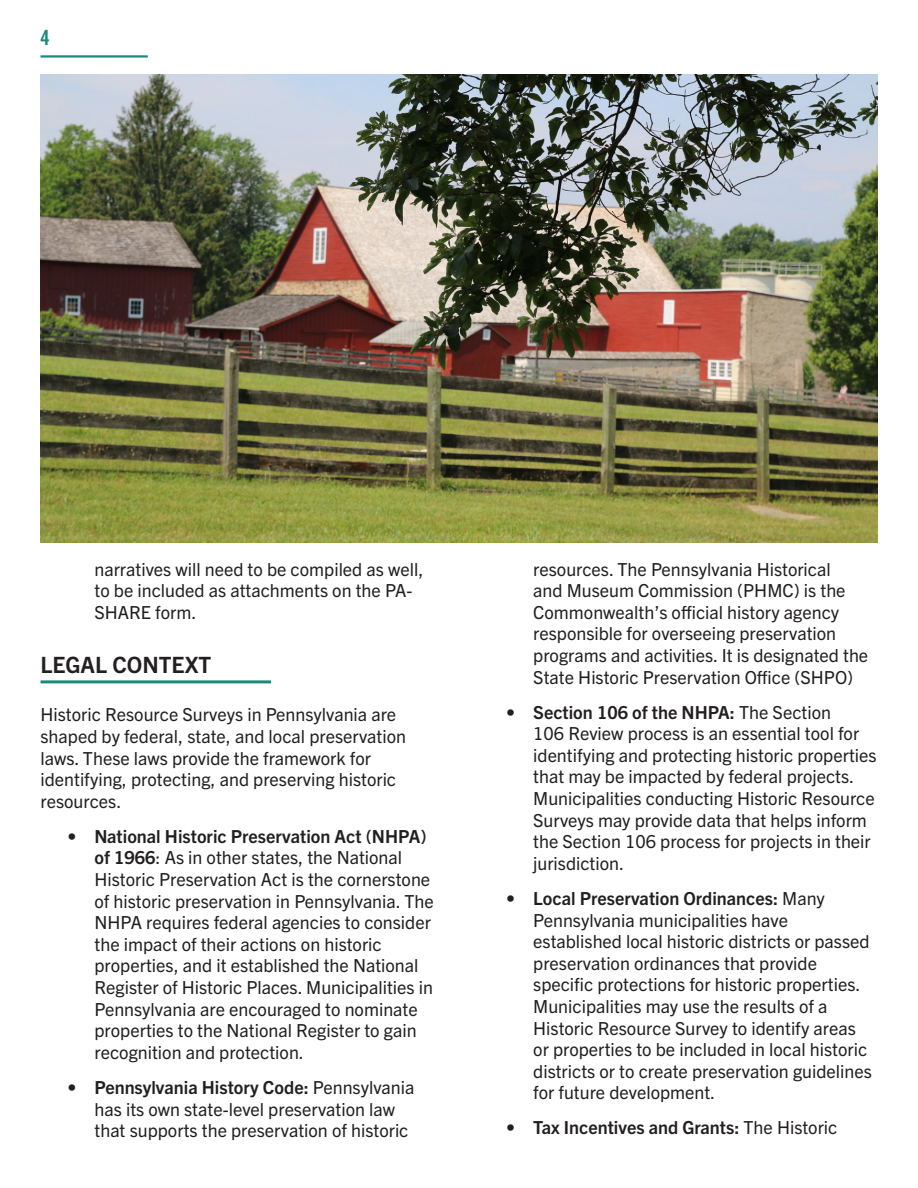
<style>
.page{position:relative;width:918px;height:1188px;background:#fff}
.page>*{position:absolute;margin:0;border:0;box-sizing:border-box;transform-origin:0 0}
.Section_headings{font:700 22.5px "Trade Gothic Next LT Pro";color:#231f20}
.t1{font:21px "Trade Gothic LT Std Bd Cn 20";color:#198a79}
.t2{font:18px/21.6px "Trade Gothic Next LT Pro";color:#231f20}
.t3{font:700 18px "Trade Gothic Next LT Pro";color:#231f20}
.s1{font-weight:700}
.s2{font-weight:400}
</style>
<div class="page">
<img style="left:40px;top:74px;width:838px;height:468px">
<hr style="left:40px;top:55px;width:108px;height:3px;background:#198a79">
<hr style="left:40px;top:680px;width:231px;height:3px;background:#198a79">
<p class="t1" style="left:40px;top:25px;width:11px">4</p>
<p class="t2" style="left:94px;top:557px;width:330px">narratives will need to be compiled as well, to be included as attachments on the PA-<br>SHARE form.</p>
<p class="Section_headings" style="left:40px;top:649px;width:172px">LEGAL CONTEXT</p>
<p class="t2" style="left:40px;top:703px;width:367px">Historic Resource Surveys in Pennsylvania are shaped by federal, state, and local preservation laws. These laws provide the framework for identifying, protecting, and preserving historic resources.</p>
<p class="t2" style="left:94px;top:824px;width:341px;text-indent:-27px"><span class="s1">• National Historic Preservation Act (NHPA) of 1966</span>: As in other states, the National Historic Preservation Act is the cornerstone of historic preservation in Pennsylvania. The NHPA requires federal agencies to consider the impact of their actions on historic properties, and it established the National Register of Historic Places. Municipalities in Pennsylvania are encouraged to nominate properties to the National Register to gain recognition and protection.</p>
<p class="t2" style="left:94px;top:1075px;width:321px;text-indent:-27px"><span class="s1">• Pennsylvania History Code:</span> Pennsylvania has its own state-level preservation law that supports the preservation of historic</p>
<p class="t2" style="left:533px;top:557px;width:337px">resources. The Pennsylvania Historical<br>and Museum Commission (PHMC) is the Commonwealth’s official history agency responsible for overseeing preservation programs and activities. It is designated the State Historic Preservation Office (SHPO)</p>
<p class="t2" style="left:533px;top:700px;width:345px;text-indent:-27px"><span class="s1">• Section 106 of the NHPA:</span> The Section<br>106 Review process is an essential tool for identifying and protecting historic properties that may be impacted by federal projects.<br>Municipalities conducting Historic Resource Surveys may provide data that helps inform the Section 106 process for projects in their jurisdiction.</p>
<p class="t2" style="left:533px;top:886px;width:340px;text-indent:-27px"><span class="s1">• Local Preservation Ordinances:</span> Many Pennsylvania municipalities have established local historic districts or passed preservation ordinances that provide specific protections for historic properties.<br>Municipalities may use the results of a Historic Resource Survey to identify areas or properties to be included in local historic districts or to create preservation guidelines for future development.</p>
<p class="t3" style="left:506px;top:1115px;width:333px">• Tax Incentives and Grants: <span class="s2">The Historic</span></p>
</div>
